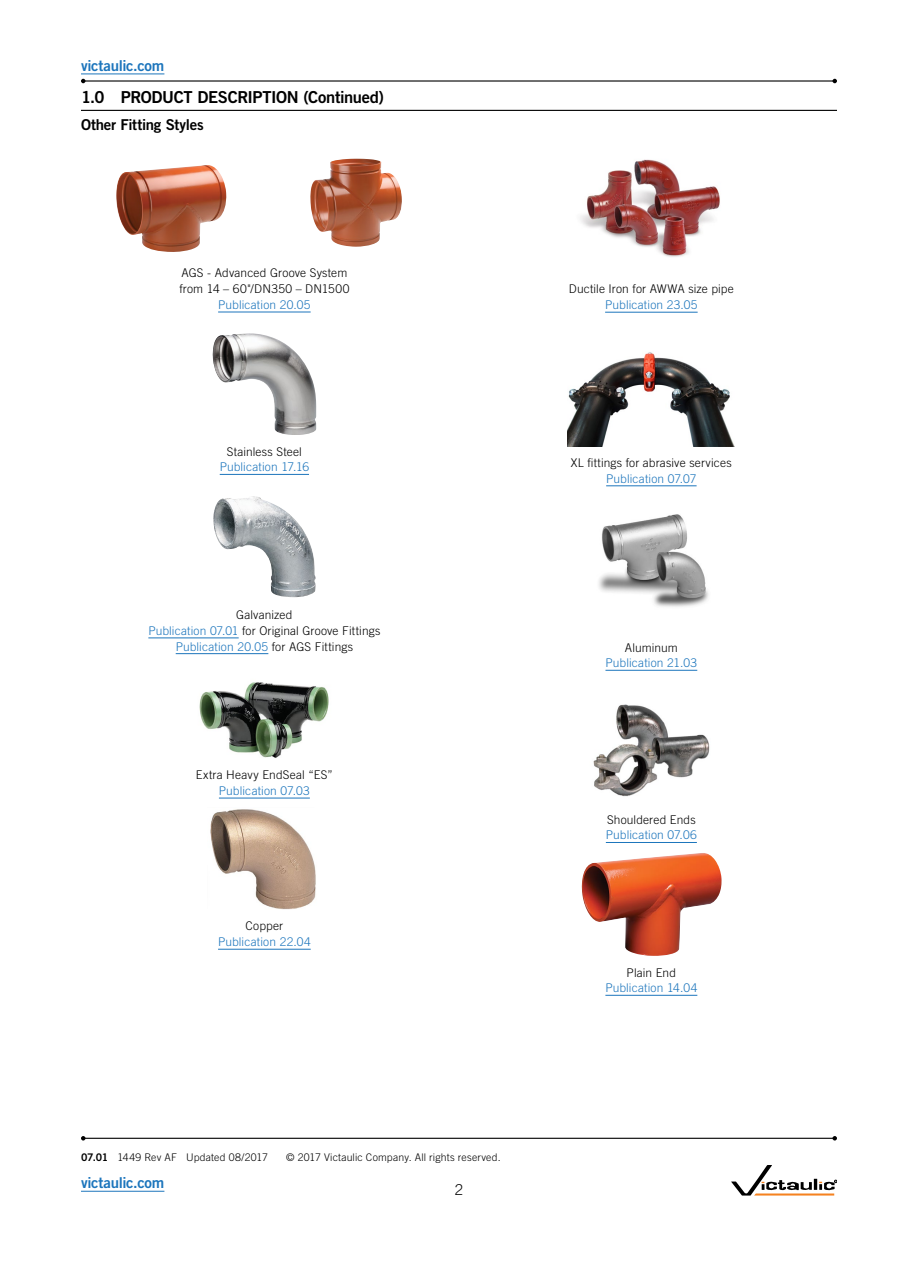
<style>
.page{position:relative;width:918px;height:1263px;background:#fff}
.page>*{position:absolute;margin:0;border:0;box-sizing:border-box;transform-origin:0 0}
.t1{font:16.5px "Trade Gothic LT Std Bd 2";letter-spacing:-.02em;color:#000}
.t2{font:15px "Trade Gothic LT Std Bd 2";letter-spacing:-.02em;color:#1c75bc}
.t3{font:15px "Trade Gothic LT Std Bd 2";letter-spacing:-.015em;color:#000}
.t4{font:300 15px "Trade Gothic LT Std";color:#000}
.t5{font:300 12px/15.8px "Trade Gothic LT Std";letter-spacing:.015em;color:#000;text-align:center}
.t6{font:300 12px/15.8px "Trade Gothic LT Std";letter-spacing:.015em;color:#1c75bc;text-align:center}
.t7{font:300 10.5px "Trade Gothic LT Std";letter-spacing:.015em;color:#000}
.s1{color:#1c75bc}
.s2{color:#000}
.s3{font-family:"Trade Gothic LT Std Bd 2";font-weight:400}
</style>
<div class="page">
<hr style="left:81px;top:1191px;width:83px;height:1px;background:#1c75bc">
<img style="left:116px;top:165px;width:111px;height:87px">
<img style="left:310px;top:159px;width:92px;height:88px">
<hr style="left:218px;top:312px;width:93px;height:1px;background:#1c75bc">
<img style="left:212px;top:333px;width:104px;height:102px">
<hr style="left:220px;top:474px;width:89px;height:1px;background:#1c75bc">
<img style="left:213px;top:496px;width:103px;height:101px">
<hr style="left:148px;top:638px;width:91px;height:1px;background:#1c75bc">
<hr style="left:176px;top:653px;width:92px;height:1px;background:#1c75bc">
<img style="left:199px;top:682px;width:130px;height:76px">
<hr style="left:219px;top:798px;width:91px;height:1px;background:#1c75bc">
<img style="left:210px;top:809px;width:106px;height:101px">
<hr style="left:218px;top:949px;width:93px;height:1px;background:#1c75bc">
<img style="left:580px;top:159px;width:140px;height:98px">
<hr style="left:605px;top:312px;width:93px;height:1px;background:#1c75bc">
<img style="left:568px;top:352px;width:167px;height:94px">
<hr style="left:606px;top:486px;width:91px;height:1px;background:#1c75bc">
<img style="left:598px;top:514px;width:111px;height:93px">
<hr style="left:605px;top:670px;width:92px;height:1px;background:#1c75bc">
<img style="left:593px;top:704px;width:117px;height:93px">
<hr style="left:606px;top:842px;width:91px;height:1px;background:#1c75bc">
<img style="left:581px;top:853px;width:141px;height:103px">
<hr style="left:605px;top:995px;width:92px;height:1px;background:#1c75bc">
<hr style="left:81px;top:110px;width:756px;height:1px;background:#000">
<hr style="left:83px;top:80px;width:752px;height:2px;background:#000">
<svg style="left:81px;top:79px;width:5px;height:4px"></svg>
<svg style="left:832px;top:79px;width:5px;height:4px"></svg>
<hr style="left:81px;top:74px;width:83px;height:1px;background:#1c75bc">
<hr style="left:83px;top:1138px;width:752px;height:1px;background:#000">
<svg style="left:81px;top:1136px;width:5px;height:4px"></svg>
<svg style="left:832px;top:1136px;width:5px;height:4px"></svg>
<svg style="left:731px;top:1165px;width:106px;height:30px"></svg>
<p class="t2" style="left:81px;top:56px;width:85px">victaulic.com</p>
<h2 class="t1" style="left:81px;top:87px;width:305px">1.0 PRODUCT DESCRIPTION (Continued)</h2>
<h3 class="t3" style="left:81px;top:115px;width:124px">Other Fitting Styles</h3>
<p class="t5" style="left:179px;top:265px;width:171px">AGS - Advanced Groove System from 14 – 60"/DN350 – DN1500<br><span class="s1">Publication 20.05</span></p>
<p class="t6" style="left:220px;top:443px;width:91px"><span class="s2">Stainless Steel<br></span>Publication 17.16</p>
<p class="t5" style="left:148px;top:607px;width:234px">Galvanized<br><span class="s1">Publication 07.01</span> for Original Groove Fittings<br><span class="s1">Publication 20.05</span> for AGS Fittings</p>
<p class="t5" style="left:196px;top:767px;width:138px">Extra Heavy EndSeal “ES”<br><span class="s1">Publication 07.03</span></p>
<p class="t6" style="left:218px;top:918px;width:94px"><span class="s2">Copper<br></span>Publication 22.04</p>
<p class="t7" style="left:81px;top:1151px;width:188px"><span class="s3">07.01</span> 1449 Rev AF Updated 08/2017</p>
<p class="t7" style="left:286px;top:1151px;width:216px">© 2017 Victaulic Company. All rights reserved.</p>
<p class="t2" style="left:81px;top:1173px;width:85px">victaulic.com</p>
<p class="t4" style="left:455px;top:1181px;width:10px">2</p>
<p class="t5" style="left:569px;top:281px;width:167px">Ductile Iron for AWWA size pipe<br><span class="s1">Publication 23.05</span></p>
<p class="t5" style="left:571px;top:455px;width:162px">XL fittings for abrasive services<br><span class="s1">Publication 07.07</span></p>
<p class="t6" style="left:605px;top:639px;width:93px"><span class="s2">Aluminum<br></span>Publication 21.03</p>
<p class="t6" style="left:606px;top:811px;width:93px;text-align:left"><span class="s2">Shouldered Ends<br></span>Publication 07.06</p>
<p class="t6" style="left:605px;top:964px;width:93px"><span class="s2">Plain End<br></span>Publication 14.04</p>
</div>
